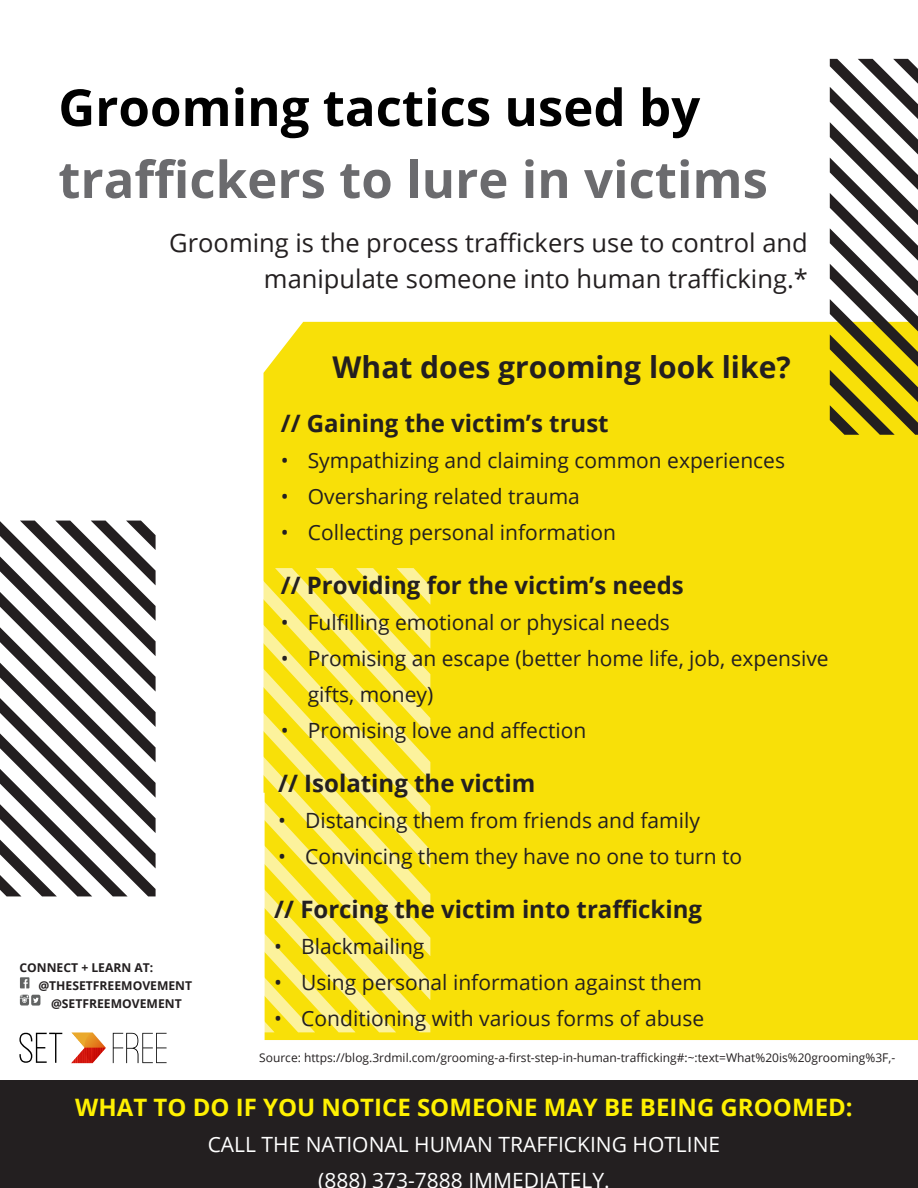
<style>
.page{position:relative;width:918px;height:1188px;background:#fff}
.page>*{position:absolute;margin:0;border:0;box-sizing:border-box;transform-origin:0 0}
.Title_48{font:700 51px "Open Sans";color:#6b6b6e}
.Title_48-2{font:700 51px "Open Sans";color:#000}
.Body_10{font:700 30px "Open Sans";color:#231f20}
.Body_10-2{font:25.5px/36px "Open Sans";color:#231f20;text-align:right}
.Body_10-3{font:700 24px "Open Sans";color:#231f20}
.Body_8{font:700 24px "Open Sans";color:#fff101}
.t1{font:21px/36px "Open Sans";color:#231f20}
.Body_8-2{font:21px "Open Sans";color:#fff}
.Body_10-4{font:700 12.15px/18px "Open Sans";color:#231f20;text-align:center}
.Body_10-5{font:12px "Open Sans";color:#231f20}
</style>
<div class="page">
<div style="left:264px;top:322px;width:654px;height:299px;background:#f8e008"></div>
<svg style="left:830px;top:59px;width:88px;height:376px"></svg>
<svg style="left:19px;top:1033px;width:43px;height:30px"></svg>
<svg style="left:113px;top:1033px;width:54px;height:30px"></svg>
<img style="left:71px;top:1032px;width:35px;height:31px">
<div style="left:0;top:1080px;width:918px;height:108px;background:#231f20"></div>
<div style="left:265px;top:621px;width:653px;height:419px;background:#f8e008"></div>
<svg style="left:6px;top:568px;width:424px;height:464px"></svg>
<svg style="left:20px;top:977px;width:9px;height:11px"></svg>
<svg style="left:20px;top:995px;width:20px;height:11px"></svg>
<svg style="left:0;top:521px;width:156px;height:375px"></svg>
<p class="Title_48-2" style="left:58px;top:71px;width:643px">Grooming tactics used by</p>
<p class="Title_48" style="left:58px;top:143px;width:711px">traffickers to lure in victims</p>
<p class="Body_10-2" style="left:169px;top:224px;width:640px">Grooming is the process traffickers use to control and manipulate someone into human trafficking.*</p>
<p class="Body_10-4" style="left:19px;top:958px;width:135px">CONNECT + LEARN AT:</p>
<p class="Body_10-4" style="left:38px;top:976px;width:155px">@THESETFREEMOVEMENT @SETFREEMOVEMENT</p>
<p class="Body_10" style="left:333px;top:346px;width:460px">What does grooming look like?</p>
<p class="Body_10-3" style="left:281px;top:406px;width:329px">// Gaining the victim’s trust</p>
<p class="t1" style="left:281px;top:442px;width:506px">• Sympathizing and claiming common experiences</p>
<p class="t1" style="left:281px;top:478px;width:301px">• Oversharing related trauma</p>
<p class="t1" style="left:281px;top:514px;width:337px">• Collecting personal information</p>
<p class="Body_10-3" style="left:281px;top:568px;width:405px">// Providing for the victim’s needs</p>
<p class="t1" style="left:281px;top:604px;width:391px">• Fulfilling emotional or physical needs</p>
<p class="t1" style="left:308px;top:640px;width:522px;text-indent:-27px">• Promising an escape (better home life, job, expensive gifts, money)</p>
<p class="t1" style="left:281px;top:712px;width:307px">• Promising love and affection</p>
<p class="Body_10-3" style="left:278px;top:766px;width:259px">// Isolating the victim</p>
<p class="t1" style="left:278px;top:802px;width:423px">• Distancing them from friends and family</p>
<p class="t1" style="left:278px;top:838px;width:466px">• Convincing them they have no one to turn to</p>
<p class="Body_10-3" style="left:274px;top:892px;width:429px">// Forcing the victim into trafficking</p>
<p class="t1" style="left:274px;top:928px;width:152px">• Blackmailing</p>
<p class="t1" style="left:274px;top:964px;width:429px">• Using personal information against them</p>
<p class="t1" style="left:274px;top:1000px;width:431px">• Conditioning with various forms of abuse</p>
<p class="Body_10-5" style="left:259px;top:1049px;width:638px">Source: https://blog.3rdmil.com/grooming-a-first-step-in-human-trafficking#:~:text=What%20is%20grooming%3F,-</p>
<p class="Body_8" style="left:75px;top:1090px;width:779px">WHAT TO DO IF YOU NOTICE SOMEONE MAY BE BEING GROOMED:</p>
<p class="Body_8-2" style="left:208px;top:1130px;width:514px">CALL THE NATIONAL HUMAN TRAFFICKING HOTLINE</p>
<p class="Body_8-2" style="left:318px;top:1166px;width:293px">(888) 373-7888 IMMEDIATELY.</p>
</div>
